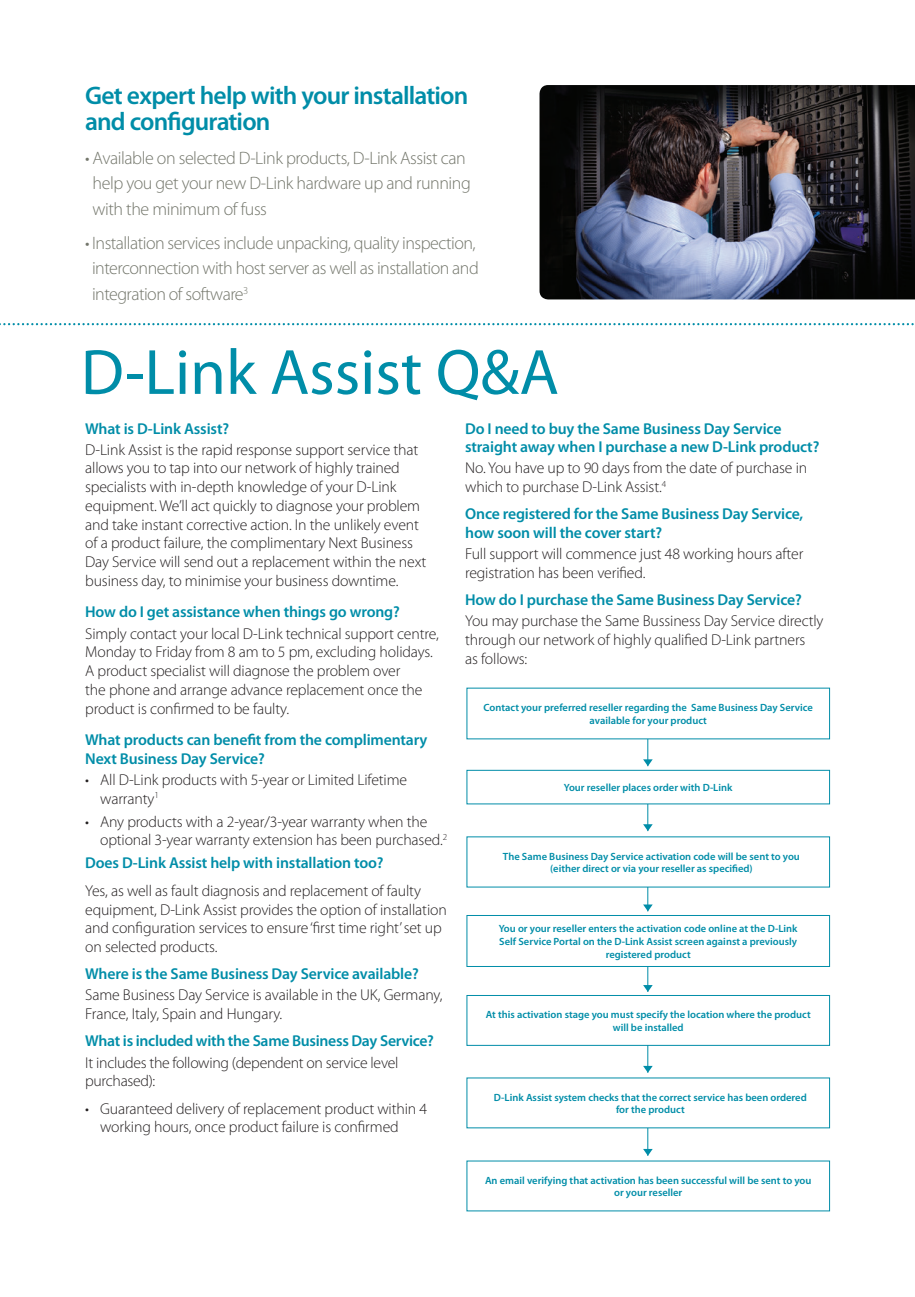
<style>
.page{position:relative;width:915px;height:1297px;background:#fff}
.page>*{position:absolute;margin:0;border:0;box-sizing:border-box;transform-origin:0 0}
.TITLE_switching_D{font:64.5px "Myriad Pro";color:#008da8}
.Blue_intro{font:600 25.5px/25.5px "Myriad Pro";letter-spacing:-.035em;color:#008da8}
.t1{font:300 18px/25.5px "Myriad Pro";letter-spacing:-.03em;color:#73766b}
.body_copy{font:300 15.75px/18.8px "Myriad Pro";letter-spacing:-.01em;color:#231f20}
.body_BOLD{font:600 15.75px/18.8px "Myriad Pro";letter-spacing:-.01em;color:#008da8}
.body_copy-2{font:600 15.75px "Myriad Pro";letter-spacing:-.01em;color:#008da8}
.t2{font:600 10.5px/12.6px "Myriad Pro";color:#008da8;text-align:center}
</style>
<div class="page">
<svg style="left:0;top:323px;width:914px;height:2px"></svg>
<hr style="left:647px;top:1110px;width:1px;height:46px;background:#008da8">
<svg style="left:643px;top:1149px;width:9px;height:7px"></svg>
<hr style="left:647px;top:1027px;width:1px;height:46px;background:#008da8">
<svg style="left:643px;top:1066px;width:9px;height:7px"></svg>
<hr style="left:647px;top:946px;width:1px;height:46px;background:#008da8">
<svg style="left:643px;top:985px;width:9px;height:7px"></svg>
<hr style="left:647px;top:866px;width:1px;height:45px;background:#008da8">
<svg style="left:643px;top:904px;width:9px;height:7px"></svg>
<hr style="left:647px;top:785px;width:1px;height:46px;background:#008da8">
<svg style="left:643px;top:824px;width:9px;height:7px"></svg>
<hr style="left:647px;top:720px;width:1px;height:46px;background:#008da8">
<svg style="left:643px;top:759px;width:9px;height:7px"></svg>
<div style="left:467px;top:688px;width:362px;height:51px;background:#fff"></div>
<div style="left:467px;top:837px;width:362px;height:50px;background:#fff"></div>
<div style="left:467px;top:915px;width:362px;height:51px;background:#fff"></div>
<div style="left:466px;top:915px;width:363px;height:52px;border:1px solid #008da8"></div>
<div style="left:467px;top:995px;width:362px;height:50px;background:#fff"></div>
<div style="left:466px;top:995px;width:363px;height:51px;border:1px solid #008da8"></div>
<div style="left:467px;top:770px;width:362px;height:34px;background:#fff"></div>
<div style="left:466px;top:770px;width:363px;height:34px;border:1px solid #008da8"></div>
<div style="left:467px;top:1078px;width:362px;height:50px;background:#fff"></div>
<img style="left:539px;top:85px;width:375px;height:214px">
<p class="Blue_intro" style="left:85px;top:82px;width:384px">Get expert help with your installation and configuration</p>
<p class="t1" style="left:93px;top:145px;width:379px;text-indent:-7px">• Available on selected D-Link products, D-Link Assist can help you get your new D-Link hardware up and running with the minimum of fuss</p>
<p class="t1" style="left:92px;top:230px;width:388px;text-indent:-7px">• Installation services include unpacking, quality inspection, interconnection with host server as well as installation and integration of software<sup>3</sup></p>
<p class="TITLE_switching_D" style="left:81px;top:332px;width:479px">D-Link Assist Q&amp;A</p>
<p class="body_BOLD" style="left:85px;top:418px;width:145px">What is D-Link Assist?</p>
<p class="body_copy" style="left:85px;top:440px;width:342px">D-Link Assist is the rapid response support service that allows you to tap into our network of highly trained specialists with in-depth knowledge of your D-Link equipment. We’ll act quickly to diagnose your problem and take instant corrective action. In the unlikely event of a product failure, the complimentary Next Business Day Service will send out a replacement within the next business day, to minimise your business downtime.</p>
<p class="body_BOLD" style="left:85px;top:602px;width:316px">How do I get assistance when things go wrong?</p>
<p class="body_copy" style="left:85px;top:624px;width:355px">Simply contact your local D-Link technical support centre, Monday to Friday from 8 am to 5 pm, excluding holidays.<br>A product specialist will diagnose the problem over<br>the phone and arrange advance replacement once the product is confirmed to be faulty.</p>
<p class="body_BOLD" style="left:85px;top:730px;width:343px">What products can benefit from the complimentary<br>Next Business Day Service?</p>
<p class="body_copy" style="left:100px;top:770px;width:308px;text-indent:-15px">• All D-Link products with 5-year or Limited Lifetime warranty<sup>1</sup></p>
<p class="body_copy" style="left:100px;top:812px;width:348px;text-indent:-15px">• Any products with a 2-year/3-year warranty when the optional 3-year warranty extension has been purchased.<sup>2</sup></p>
<p class="body_copy-2" style="left:85px;top:853px;width:300px">Does D-Link Assist help with installation too?</p>
<p class="body_copy" style="left:85px;top:881px;width:363px">Yes, as well as fault diagnosis and replacement of faulty equipment, D-Link Assist provides the option of installation and configuration services to ensure ‘first time right’ set up on selected products.</p>
<p class="body_BOLD" style="left:85px;top:964px;width:335px">Where is the Same Business Day Service available?</p>
<p class="body_copy" style="left:85px;top:986px;width:358px">Same Business Day Service is available in the UK, Germany,<br>France, Italy, Spain and Hungary.</p>
<p class="body_BOLD" style="left:85px;top:1031px;width:350px">What is included with the Same Business Day Service?</p>
<p class="body_copy" style="left:85px;top:1053px;width:314px">It includes the following (dependent on service level purchased):</p>
<p class="body_copy" style="left:100px;top:1099px;width:328px;text-indent:-15px">• Guaranteed delivery of replacement product within 4 working hours, once product failure is confirmed</p>
<p class="body_BOLD" style="left:465px;top:418px;width:355px">Do I need to buy the Same Business Day Service straight away when I purchase a new D-Link product?</p>
<p class="body_copy" style="left:465px;top:459px;width:343px">No. You have up to 90 days from the date of purchase in which to purchase D-Link Assist.<sup>4</sup></p>
<p class="body_BOLD" style="left:465px;top:504px;width:339px">Once registered for the Same Business Day Service, how soon will the cover start?</p>
<p class="body_copy" style="left:465px;top:544px;width:339px">Full support will commence just 48 working hours after registration has been verified.</p>
<p class="body_BOLD" style="left:465px;top:590px;width:338px">How do I purchase the Same Business Day Service?</p>
<p class="body_copy" style="left:465px;top:612px;width:360px">You may purchase the Same Bussiness Day Service directly through our network of highly qualified D-Link partners<br>as follows:</p>
<p class="t2" style="left:483px;top:701px;width:331px">Contact your preferred reseller regarding the Same Business Day Service available for your product</p>
<p class="t2" style="left:563px;top:781px;width:170px">Your reseller places order with D-Link</p>
<p class="t2" style="left:502px;top:849px;width:298px">The Same Business Day Service activation code will be sent to you (either direct or via your reseller as specified)</p>
<p class="t2" style="left:498px;top:922px;width:300px">You or your reseller enters the activation code online at the D-Link</p>
<p class="t2" style="left:499px;top:935px;width:299px">Self Service Portal on the D-Link Assist screen against a previously registered product</p>
<p class="t2" style="left:485px;top:1008px;width:326px">At this activation stage you must specify the location where the product</p>
<p class="t2" style="left:612px;top:1020px;width:72px">will be installed</p>
<p class="t2" style="left:494px;top:1090px;width:314px">D-Link Assist system checks that the correct service has been ordered</p>
<p class="t2" style="left:615px;top:1103px;width:70px">for the product</p>
<p class="t2" style="left:485px;top:1173px;width:328px">An email verifying that activation has been successful will be sent to you</p>
<p class="t2" style="left:614px;top:1186px;width:70px">or your reseller</p>
</div>
